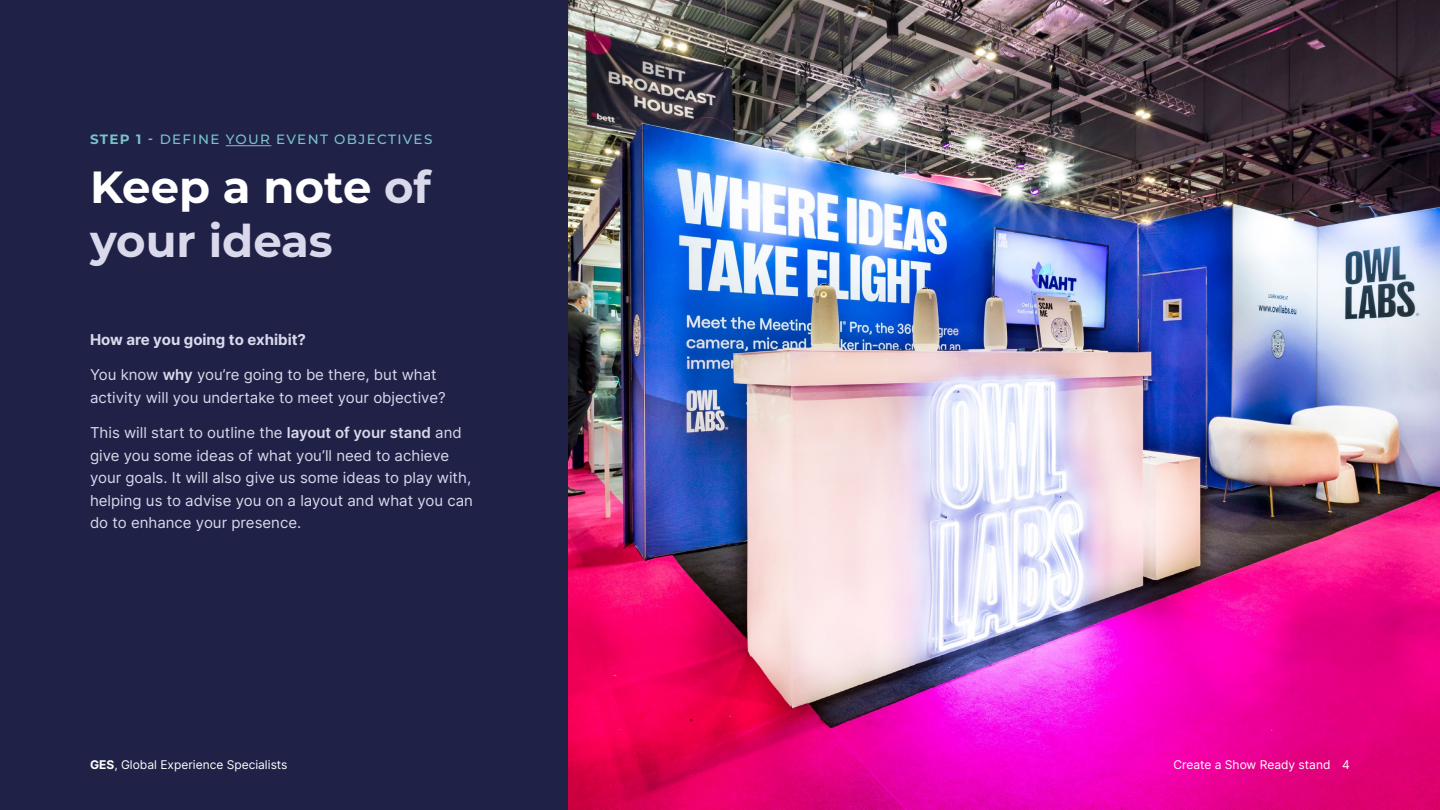
<style>
.page{position:relative;width:1440px;height:810px;background:#fff}
.page>*{position:absolute;margin:0;border:0;box-sizing:border-box;transform-origin:0 0}
.t1{font:700 45px/54px "Montserrat";color:#dad9eb}
.t2{font:15px/22.5px "Inter";color:#dad9eb}
.t3{font:700 15px "Inter";color:#dad9eb}
.t4{font:500 13.5px "Montserrat";letter-spacing:.1em;color:#7bc2ca}
.t5{font:12px "Inter";color:#fff}
.s1{font-weight:700}
.s2{color:#b0dadf}
.s3{color:#fff}
.s4{font-weight:600}
</style>
<div class="page">
<div style="left:0;top:0;width:568px;height:810px;background:#1f2147"></div>
<hr style="left:226px;top:145px;width:45px;height:1px;background:#7bc2ca">
<img style="left:568px;top:0;width:872px;height:810px">
<p class="t4" style="left:90px;top:130px;width:344px"><span class="s1">STEP 1</span> <span class="s2">-</span> DEFINE YOUR EVENT OBJECTIVES</p>
<h1 class="t1" style="left:90px;top:158px;width:343px"><span class="s3">Keep a note</span> of your ideas</h1>
<p class="t3" style="left:90px;top:329px;width:218px">How are you going to exhibit?</p>
<p class="t2" style="left:90px;top:363px;width:357px">You know <span class="s4">why</span> you’re going to be there, but what activity will you undertake to meet your objective?</p>
<p class="t2" style="left:90px;top:421px;width:384px">This will start to outline the <span class="s4">layout of your stand</span> and give you some ideas of what you’ll need to achieve your goals. It will also give us some ideas to play with, helping us to advise you on a layout and what you can do to enhance your presence.</p>
<p class="t5" style="left:90px;top:756px;width:199px"><span class="s1">GES</span>, Global Experience Specialists</p>
<p class="t5" style="left:1173px;top:756px;width:178px">Create a Show Ready stand 4</p>
</div>
